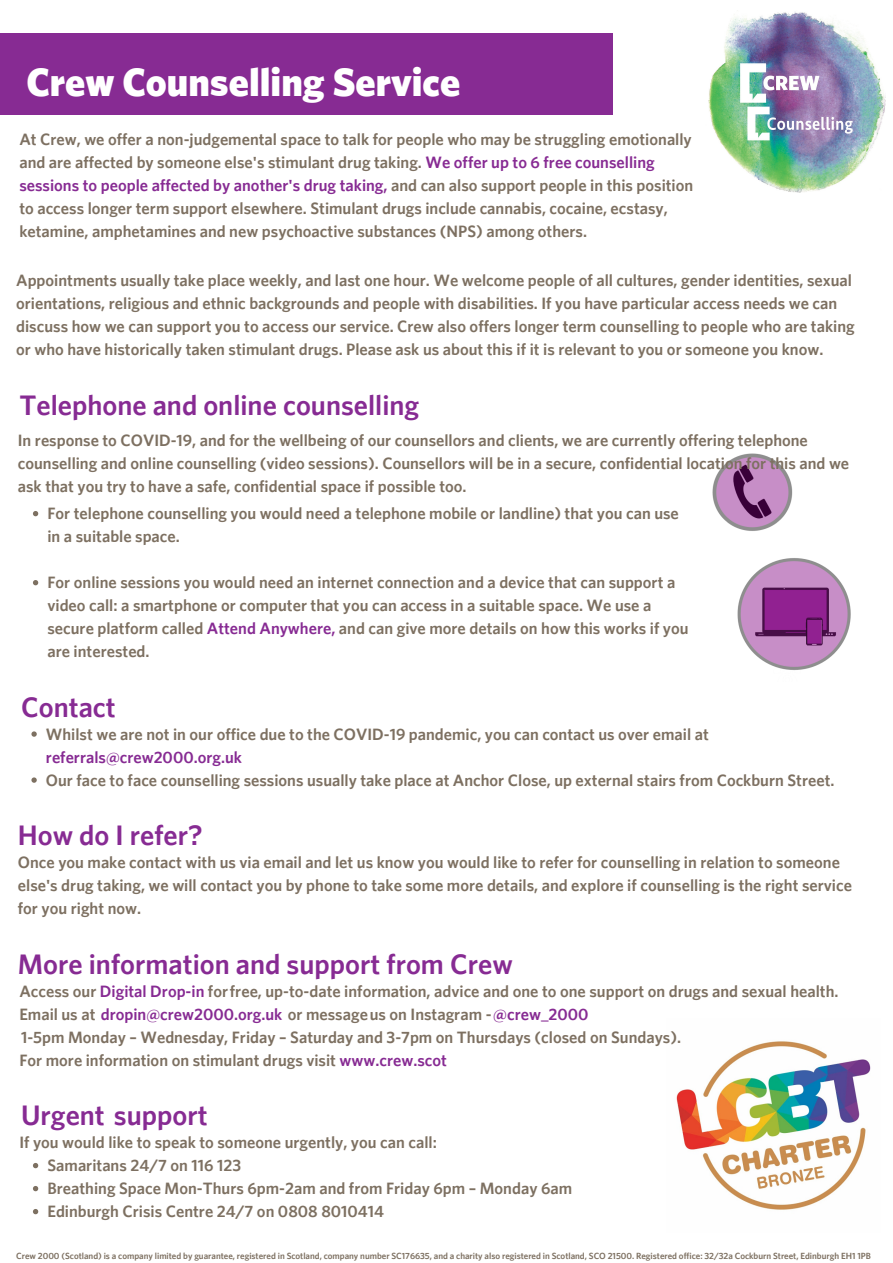
<style>
.page{position:relative;width:893px;height:1263px;background:#fff}
.page>*{position:absolute;margin:0;border:0;box-sizing:border-box;transform-origin:0 0}
.t1{font:900 39.83px "Whitney";color:#fff}
.t2{font:600 28.28px "Whitney";color:#872b93}
.t3{font:600 16.5px/23px "Whitney";color:#7d7061}
.t4{font:600 16.5px "Whitney";color:#872b93}
.t5{font:600 9px "Whitney";letter-spacing:-.005em;color:#7d7061}
.s1{color:#872b93}
</style>
<div class="page">
<img style="left:708px;top:12px;width:178px;height:181px">
<div style="left:0;top:33px;width:612px;height:81px;background:#872b93"></div>
<img style="left:737px;top:558px;width:114px;height:112px">
<img style="left:712px;top:453px;width:81px;height:78px">
<img style="left:676px;top:1041px;width:195px;height:169px">
<svg style="left:33px;top:511px;width:5px;height:5px"></svg>
<svg style="left:33px;top:580px;width:5px;height:5px"></svg>
<svg style="left:31px;top:731px;width:6px;height:6px"></svg>
<svg style="left:31px;top:777px;width:6px;height:6px"></svg>
<svg style="left:33px;top:1163px;width:5px;height:5px"></svg>
<svg style="left:33px;top:1186px;width:5px;height:5px"></svg>
<svg style="left:33px;top:1209px;width:5px;height:5px"></svg>
<h1 class="t1" style="left:27px;top:58px;width:435px">Crew Counselling Service</h1>
<p class="t3" style="left:19px;top:127px;width:675px">At Crew, we offer a non-judgemental space to talk for people who may be struggling emotionally and are affected by someone else's stimulant drug taking. <span class="s1">We offer up to 6 free counselling sessions to people affected by another's drug taking,</span> and can also support people in this position to access longer term support elsewhere. Stimulant drugs include cannabis, cocaine, ecstasy, ketamine, amphetamines and new psychoactive substances (NPS) among others.</p>
<p class="t3" style="left:16px;top:269px;width:840px">Appointments usually take place weekly, and last one hour. We welcome people of all cultures, gender identities, sexual orientations, religious and ethnic backgrounds and people with disabilities. If you have particular access needs we can discuss how we can support you to access our service. Crew also offers longer term counselling to people who are taking or who have historically taken stimulant drugs. Please ask us about this if it is relevant to you or someone you know.</p>
<h2 class="t2" style="left:19px;top:388px;width:401px">Telephone and online counselling</h2>
<p class="t3" style="left:18px;top:428px;width:833px">In response to COVID-19, and for the wellbeing of our counsellors and clients, we are currently offering telephone counselling and online counselling (video sessions). Counsellors will be in a secure, confidential location for this and we ask that you try to have a safe, confidential space if possible too.</p>
<p class="t3" style="left:47px;top:501px;width:633px">For telephone counselling you would need a telephone mobile or landline) that you can use in a suitable space.</p>
<p class="t3" style="left:47px;top:570px;width:642px">For online sessions you would need an internet connection and a device that can support a video call: a smartphone or computer that you can access in a suitable space. We use a secure platform called <span class="s1">Attend Anywhere,</span> and can give more details on how this works if you are interested.</p>
<h2 class="t2" style="left:21px;top:690px;width:96px">Contact</h2>
<p class="t3" style="left:46px;top:722px;width:664px">Whilst we are not in our office due to the COVID-19 pandemic, you can contact us over email at</p>
<p class="t4" style="left:46px;top:747px;width:197px">referrals@crew2000.org.uk</p>
<p class="t3" style="left:46px;top:768px;width:790px">Our face to face counselling sessions usually take place at Anchor Close, up external stairs from Cockburn Street.</p>
<h2 class="t2" style="left:18px;top:818px;width:186px">How do I refer?</h2>
<p class="t3" style="left:18px;top:850px;width:835px">Once you make contact with us via email and let us know you would like to refer for counselling in relation to someone else's drug taking, we will contact you by phone to take some more details, and explore if counselling is the right service for you right now.</p>
<h2 class="t2" style="left:18px;top:947px;width:496px">More information and support from Crew</h2>
<p class="t3" style="left:19px;top:979px;width:820px">Access our <span class="s1">Digital Drop-in</span> forfree, up-to-date information, advice and one to one support on drugs and sexual health.<br>Email us at <span class="s1">dropin@crew2000.org.uk</span> or messageus on Instagram -<span class="s1">@crew_2000<br></span>1-5pm Monday – Wednesday, Friday – Saturday and 3-7pm on Thursdays (closed on Sundays).<br>For more information on stimulant drugs visit <span class="s1">www.crew.scot</span></p>
<h2 class="t2" style="left:21px;top:1098px;width:188px">Urgent support</h2>
<p class="t3" style="left:47px;top:1153px;width:526px">Samaritans 24/7 on 116 123<br>Breathing Space Mon-Thurs 6pm-2am and from Friday 6pm – Monday 6am<br>Edinburgh Crisis Centre 24/7 on 0808 8010414</p>
<p class="t3" style="left:19px;top:1130px;width:419px">If you would like to speak to someone urgently, you can call:</p>
<p class="t5" style="left:16px;top:1250px;width:856px">Crew 2000 (Scotland) is a company limited by guarantee, registered in Scotland, company number SC176635, and a charity also registered in Scotland, SCO 21500. Registered office: 32/32a Cockburn Street, Edinburgh EH1 1PB</p>
</div>
